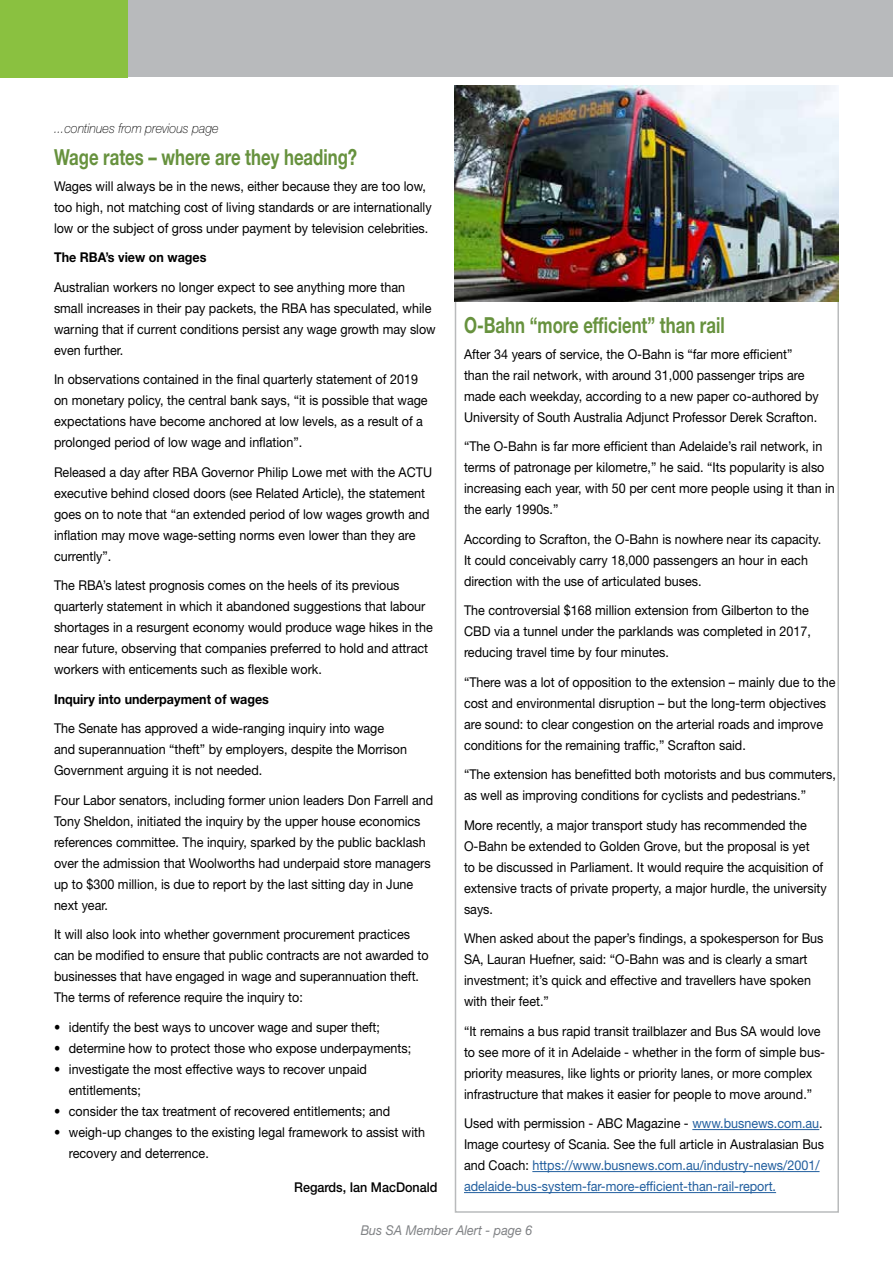
<style>
.page{position:relative;width:893px;height:1263px;background:#fff}
.page>*{position:absolute;margin:0;border:0;box-sizing:border-box;transform-origin:0 0}
.t1{font:700 22.2px "Helvetica Neue LT Std";color:#67923e;scale:.76 1}
.t2{font:13.5px/21px "Helvetica Neue LT Std";color:#000;scale:.93 1}
.t3{font:13.5px/21px "Helvetica Neue LT Std";color:#215e9e;scale:.93 1}
.t4{font:700 13.5px "Helvetica Neue LT Std";color:#000;scale:.93 1}
.t5{font:italic 100 13.5px "Helvetica Neue LT Std";color:#000;scale:.93 1}
.t6{font:italic 13.5px "Helvetica Neue LT Std";color:#808285;scale:.93 1}
.t7{font:500 13.5px "Helvetica Neue LT Std";color:#000;scale:.93 1}
.s1{color:#000}
</style>
<div class="page">
<div style="left:128px;top:0;width:765px;height:77px;background:#b8babc"></div>
<div style="left:0;top:0;width:128px;height:77px;background:#8ac140"></div>
<hr style="left:692px;top:1129px;width:127px;height:1px;background:#215e9e">
<hr style="left:532px;top:1171px;width:287px;height:1px;background:#215e9e">
<hr style="left:464px;top:1192px;width:312px;height:1px;background:#215e9e">
<img style="left:455px;top:86px;width:384px;height:216px">
<p class="t5" style="left:54px;top:120px;width:179px">...continues from previous page</p>
<h1 class="t1" style="left:54px;top:144px;width:400px">Wage rates – where are they heading?</h1>
<p class="t2" style="left:54px;top:175px;width:408px">Wages will always be in the news, either because they are too low, too high, not matching cost of living standards or are internationally low or the subject of gross under payment by television celebrities.</p>
<p class="t4" style="left:54px;top:249px;width:165px">The RBA’s view on wages</p>
<p class="t2" style="left:54px;top:276px;width:412px">Australian workers no longer expect to see anything more than small increases in their pay packets, the RBA has speculated, while warning that if current conditions persist any wage growth may slow even further.</p>
<p class="t2" style="left:54px;top:369px;width:403px">In observations contained in the final quarterly statement of 2019 on monetary policy, the central bank says, “it is possible that wage expectations have become anchored at low levels, as a result of a prolonged period of low wage and inflation”.</p>
<p class="t2" style="left:54px;top:461px;width:408px">Released a day after RBA Governor Philip Lowe met with the ACTU executive behind closed doors (see Related Article), the statement goes on to note that “an extended period of low wages growth and inflation may move wage-setting norms even lower than they are currently”.</p>
<p class="t2" style="left:54px;top:575px;width:409px">The RBA’s latest prognosis comes on the heels of its previous quarterly statement in which it abandoned suggestions that labour shortages in a resurgent economy would produce wage hikes in the near future, observing that companies preferred to hold and attract workers with enticements such as flexible work.</p>
<p class="t4" style="left:54px;top:691px;width:233px">Inquiry into underpayment of wages</p>
<p class="t2" style="left:54px;top:718px;width:381px">The Senate has approved a wide-ranging inquiry into wage and superannuation “theft” by employers, despite the Morrison<br>Government arguing it is not needed.</p>
<p class="t2" style="left:54px;top:789px;width:409px">Four Labor senators, including former union leaders Don Farrell and Tony Sheldon, initiated the inquiry by the upper house economics references committee. The inquiry, sparked by the public backlash over the admission that Woolworths had underpaid store managers up to $300 million, is due to report by the last sitting day in June next year.</p>
<p class="t2" style="left:54px;top:924px;width:404px">It will also look into whether government procurement practices can be modified to ensure that public contracts are not awarded to businesses that have engaged in wage and superannuation theft.<br>The terms of reference require the inquiry to:</p>
<p class="t2" style="left:54px;top:1016px;width:352px">• identify the best ways to uncover wage and super theft;</p>
<p class="t2" style="left:54px;top:1037px;width:386px">• determine how to protect those who expose underpayments;</p>
<p class="t2" style="left:69px;top:1058px;width:322px;text-indent:-15px">• investigate the most effective ways to recover unpaid entitlements;</p>
<p class="t2" style="left:54px;top:1100px;width:363px">• consider the tax treatment of recovered entitlements; and</p>
<p class="t2" style="left:69px;top:1121px;width:385px;text-indent:-15px">• weigh-up changes to the existing legal framework to assist with recovery and deterrence.</p>
<p class="t7" style="left:294px;top:1179px;width:156px">Regards, Ian MacDonald</p>
<h1 class="t1" style="left:464px;top:312px;width:344px">O-Bahn “more efficient” than rail</h1>
<p class="t2" style="left:464px;top:343px;width:383px">After 34 years of service, the O-Bahn is “far more efficient” than the rail network, with around 31,000 passenger trips are made each weekday, according to a new paper co-authored by University of South Australia Adjunct Professor Derek Scrafton.</p>
<p class="t2" style="left:464px;top:436px;width:400px">“The O-Bahn is far more efficient than Adelaide’s rail network, in terms of patronage per kilometre,” he said. “Its popularity is also increasing each year, with 50 per cent more people using it than in the early 1990s.”</p>
<p class="t2" style="left:464px;top:528px;width:386px">According to Scrafton, the O-Bahn is nowhere near its capacity.<br>It could conceivably carry 18,000 passengers an hour in each direction with the use of articulated buses.</p>
<p class="t2" style="left:464px;top:600px;width:375px">The controversial $168 million extension from Gilberton to the<br>CBD via a tunnel under the parklands was completed in 2017, reducing travel time by four minutes.</p>
<p class="t2" style="left:464px;top:671px;width:401px">“There was a lot of opposition to the extension – mainly due to the cost and environmental disruption – but the long-term objectives are sound: to clear congestion on the arterial roads and improve conditions for the remaining traffic,” Scrafton said.</p>
<p class="t2" style="left:464px;top:764px;width:401px">“The extension has benefitted both motorists and bus commuters, as well as improving conditions for cyclists and pedestrians.”</p>
<p class="t2" style="left:464px;top:814px;width:392px">More recently, a major transport study has recommended the O-Bahn be extended to Golden Grove, but the proposal is yet<br>to be discussed in Parliament. It would require the acquisition of extensive tracts of private property, a major hurdle, the university says.</p>
<p class="t2" style="left:464px;top:928px;width:388px">When asked about the paper’s findings, a spokesperson for Bus SA, Lauran Huefner, said: “O-Bahn was and is clearly a smart investment; it’s quick and effective and travellers have spoken with their feet.”</p>
<p class="t2" style="left:464px;top:1020px;width:390px">“It remains a bus rapid transit trailblazer and Bus SA would love to see more of it in Adelaide - whether in the form of simple bus&shy;priority measures, like lights or priority lanes, or more complex infrastructure that makes it easier for people to move around.”</p>
<p class="t3" style="left:464px;top:1113px;width:389px"><span class="s1">Used with permission - ABC Magazine -</span> www.busnews.com.au<span class="s1">.<br>Image courtesy of Scania. See the full article in Australasian Bus and Coach:</span> https://www.busnews.com.au/industry-news/2001/ adelaide-bus-system-far-more-efficient-than-rail-report.</p>
<p class="t6" style="left:361px;top:1222px;width:186px">Bus SA Member Alert - page 6</p>
</div>
